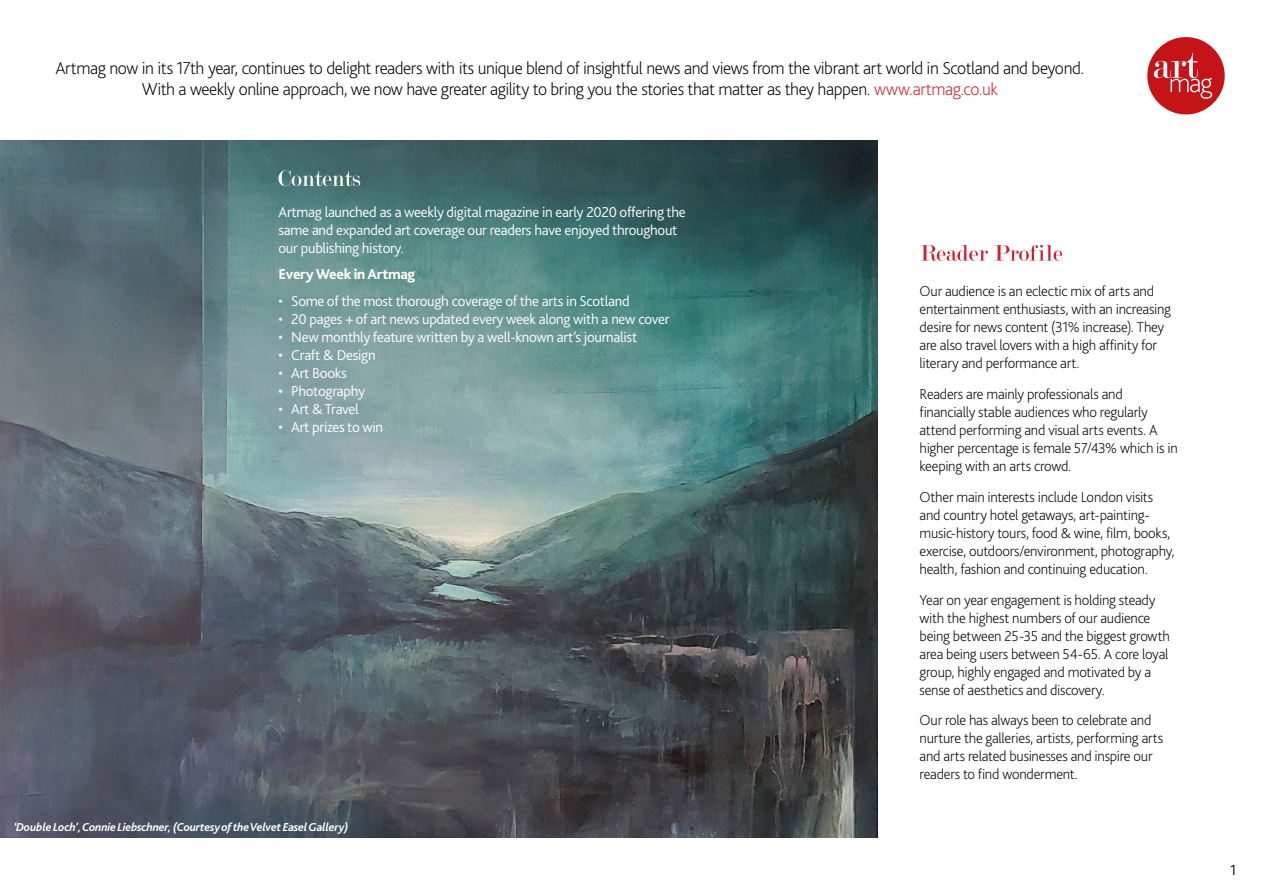
<style>
.page{position:relative;width:1263px;height:893px;background:#fff}
.page>*{position:absolute;margin:0;border:0;box-sizing:border-box;transform-origin:0 0}
.t1{font:200 18px/21px "Bliss 2";letter-spacing:-.025em;color:#000;text-align:center}
.t2{font:200 15px/18px "Bliss 2";letter-spacing:-.015em;color:#000}
.t3{font:300 15px/18px "Bliss 2";letter-spacing:-.02em;color:#fff}
.t4{font:800 15px "Bliss 2";letter-spacing:-.02em;color:#fff}
.t5{font:300 15px "Bliss 2";color:#000}
.t6{font:italic 700 12px "Bliss 2";letter-spacing:-.02em;color:#fff}
.s1{color:#c92335}
</style>
<div class="page">
<div style="left:1147px;top:37px;width:78px;height:77px;background:#c41417;border-radius:50%"></div>
<svg style="left:1154px;top:53px;width:58px;height:46px"></svg>
<img style="left:0;top:140px;width:877px;height:698px">
<svg style="left:279px;top:170px;width:81px;height:16px"></svg>
<svg style="left:920px;top:245px;width:142px;height:16px"></svg>
<p class="t1" style="left:55px;top:57px;width:1030px">Artmag now in its 17th year, continues to delight readers with its unique blend of insightful news and views from the vibrant art world in Scotland and beyond.<br>With a weekly online approach, we now have greater agility to bring you the stories that matter as they happen. <span class="s1">www.artmag.co.uk</span></p>
<p class="t3" style="left:279px;top:202px;width:409px">Artmag launched as a weekly digital magazine in early 2020 offering the same and expanded art coverage our readers have enjoyed throughout our publishing history.</p>
<p class="t4" style="left:279px;top:265px;width:138px">Every Week in Artmag</p>
<p class="t3" style="left:279px;top:291px;width:353px">• Some of the most thorough coverage of the arts in Scotland</p>
<p class="t3" style="left:279px;top:309px;width:392px">• 20 pages + of art news updated every week along with a new cover</p>
<p class="t3" style="left:279px;top:327px;width:360px">• New monthly feature written by a well-known art’s journalist</p>
<p class="t3" style="left:279px;top:345px;width:99px">• Craft &amp; Design</p>
<p class="t3" style="left:279px;top:363px;width:70px">• Art Books</p>
<p class="t3" style="left:279px;top:381px;width:88px">• Photography</p>
<p class="t3" style="left:279px;top:399px;width:82px">• Art &amp; Travel</p>
<p class="t3" style="left:279px;top:417px;width:106px">• Art prizes to win</p>
<p class="t6" style="left:14px;top:819px;width:336px">‘Double Loch’, Connie Liebschner, (Courtesy of the Velvet Easel Gallery)</p>
<p class="t2" style="left:919px;top:282px;width:253px">Our audience is an eclectic mix of arts and entertainment enthusiasts, with an increasing desire for news content (31% increase). They are also travel lovers with a high affinity for literary and performance art.</p>
<p class="t2" style="left:919px;top:385px;width:260px">Readers are mainly professionals and financially stable audiences who regularly attend performing and visual arts events. A higher percentage is female 57/43% which is in keeping with an arts crowd.</p>
<p class="t2" style="left:919px;top:487px;width:256px">Other main interests include London visits and country hotel getaways, art-painting&shy;music-history tours, food &amp; wine, film, books, exercise, outdoors/environment, photography, health, fashion and continuing education.</p>
<p class="t2" style="left:919px;top:590px;width:252px">Year on year engagement is holding steady with the highest numbers of our audience being between 25-35 and the biggest growth area being users between 54-65. A core loyal group, highly engaged and motivated by a sense of aesthetics and discovery.</p>
<p class="t2" style="left:919px;top:711px;width:245px">Our role has always been to celebrate and nurture the galleries, artists, performing arts and arts related businesses and inspire our readers to find wonderment.</p>
<p class="t5" style="left:1230px;top:861px;width:8px">1</p>
</div>
